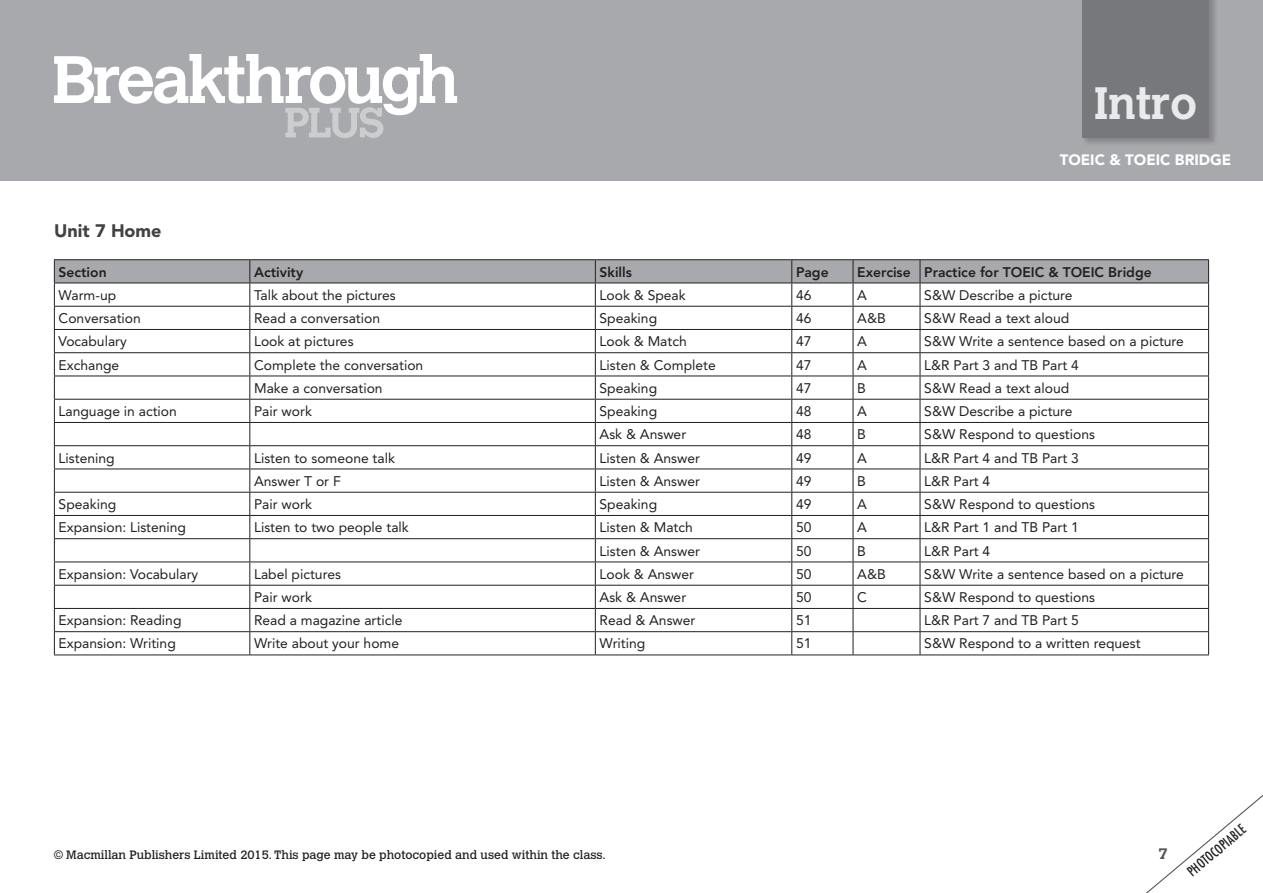
<style>
.page{position:relative;width:1263px;height:893px;background:#fff}
.page>*{position:absolute;margin:0;border:0;box-sizing:border-box;transform-origin:0 0}
.t1{font:700 45px "Calvert MT Std";color:#e9eaeb}
.t2{font:900 18px "Avenir LT Std";color:#414243}
.t3{font:900 15px "Avenir LT Std";color:#fff}
.t4{font:700 15px "Calvert MT Std";color:#57585a}
.t5{font:13.8px "Avenir LT Std";color:#231f20}
.t6{font:800 13.8px "Avenir LT Std";color:#231f20}
.t7{font:condensed 13.5px "Futura Std";color:#231f20}
.t8{font:12px "Calvert MT Std";color:#231f20}
</style>
<div class="page">
<div style="left:0;top:0;width:1263px;height:181px;background:#a8a9ad"></div>
<svg style="left:1146px;top:794px;width:117px;height:99px"></svg>
<svg style="left:54px;top:54px;width:403px;height:84px"></svg>
<div style="left:1082px;top:0;width:136px;height:146px;background:#231f20;opacity:.25"></div>
<div style="left:1082px;top:0;width:127px;height:137px;background:#76787b"></div>
<hr style="left:54px;top:259px;width:196px;height:1px;background:#231f20">
<hr style="left:250px;top:259px;width:345px;height:1px;background:#231f20">
<hr style="left:595px;top:259px;width:197px;height:1px;background:#231f20">
<hr style="left:792px;top:259px;width:61px;height:1px;background:#231f20">
<hr style="left:853px;top:259px;width:67px;height:1px;background:#231f20">
<hr style="left:920px;top:259px;width:289px;height:1px;background:#231f20">
<svg style="left:54px;top:260px;width:1155px;height:395px"></svg>
<hr style="left:54px;top:655px;width:196px;height:1px;background:#231f20">
<hr style="left:250px;top:655px;width:345px;height:1px;background:#231f20">
<hr style="left:595px;top:655px;width:197px;height:1px;background:#231f20">
<hr style="left:792px;top:655px;width:61px;height:1px;background:#231f20">
<hr style="left:853px;top:655px;width:67px;height:1px;background:#231f20">
<hr style="left:920px;top:655px;width:289px;height:1px;background:#231f20">
<h1 class="t1" style="left:1094px;top:75px;width:105px">Intro</h1>
<p class="t3" style="left:1060px;top:150px;width:173px">TOEIC &amp; TOEIC BRIDGE</p>
<h2 class="t2" style="left:54px;top:220px;width:109px">Unit 7 Home</h2>
<p class="t6" style="left:59px;top:264px;width:50px">Section</p>
<p class="t6" style="left:254px;top:264px;width:51px">Activity</p>
<p class="t6" style="left:600px;top:264px;width:34px">Skills</p>
<p class="t6" style="left:796px;top:264px;width:34px">Page</p>
<p class="t6" style="left:857px;top:264px;width:296px">Exercise Practice for TOEIC &amp; TOEIC Bridge</p>
<p class="t5" style="left:59px;top:287px;width:59px">Warm-up</p>
<p class="t5" style="left:254px;top:287px;width:143px">Talk about the pictures</p>
<p class="t5" style="left:600px;top:287px;width:88px">Look &amp; Speak</p>
<p class="t5" style="left:796px;top:287px;width:17px">46</p>
<p class="t5" style="left:857px;top:287px;width:11px">A</p>
<p class="t5" style="left:924px;top:287px;width:150px">S&amp;W Describe a picture</p>
<p class="t5" style="left:59px;top:310px;width:84px">Conversation</p>
<p class="t5" style="left:254px;top:310px;width:127px">Read a conversation</p>
<p class="t5" style="left:600px;top:310px;width:59px">Speaking</p>
<p class="t5" style="left:796px;top:310px;width:17px">46</p>
<p class="t5" style="left:857px;top:310px;width:30px">A&amp;B</p>
<p class="t5" style="left:924px;top:310px;width:146px">S&amp;W Read a text aloud</p>
<p class="t5" style="left:59px;top:333px;width:70px">Vocabulary</p>
<p class="t5" style="left:254px;top:333px;width:101px">Look at pictures</p>
<p class="t5" style="left:600px;top:333px;width:89px">Look &amp; Match</p>
<p class="t5" style="left:796px;top:333px;width:17px">47</p>
<p class="t5" style="left:857px;top:333px;width:11px">A</p>
<p class="t5" style="left:924px;top:333px;width:261px">S&amp;W Write a sentence based on a picture</p>
<p class="t5" style="left:59px;top:357px;width:62px">Exchange</p>
<p class="t5" style="left:254px;top:357px;width:171px">Complete the conversation</p>
<p class="t5" style="left:600px;top:357px;width:118px">Listen &amp; Complete</p>
<p class="t5" style="left:796px;top:357px;width:17px">47</p>
<p class="t5" style="left:857px;top:357px;width:11px">A</p>
<p class="t5" style="left:924px;top:357px;width:156px">L&amp;R Part 3 and TB Part 4</p>
<p class="t5" style="left:254px;top:380px;width:130px">Make a conversation</p>
<p class="t5" style="left:600px;top:380px;width:59px">Speaking</p>
<p class="t5" style="left:796px;top:380px;width:17px">47</p>
<p class="t5" style="left:857px;top:380px;width:10px">B</p>
<p class="t5" style="left:924px;top:380px;width:146px">S&amp;W Read a text aloud</p>
<p class="t5" style="left:59px;top:403px;width:120px">Language in action</p>
<p class="t5" style="left:254px;top:403px;width:59px">Pair work</p>
<p class="t5" style="left:600px;top:403px;width:59px">Speaking</p>
<p class="t5" style="left:796px;top:403px;width:17px">48</p>
<p class="t5" style="left:857px;top:403px;width:11px">A</p>
<p class="t5" style="left:924px;top:403px;width:150px">S&amp;W Describe a picture</p>
<p class="t5" style="left:600px;top:426px;width:88px">Ask &amp; Answer</p>
<p class="t5" style="left:796px;top:426px;width:17px">48</p>
<p class="t5" style="left:857px;top:426px;width:10px">B</p>
<p class="t5" style="left:924px;top:426px;width:172px">S&amp;W Respond to questions</p>
<p class="t5" style="left:59px;top:450px;width:58px">Listening</p>
<p class="t5" style="left:254px;top:450px;width:142px">Listen to someone talk</p>
<p class="t5" style="left:600px;top:450px;width:102px">Listen &amp; Answer</p>
<p class="t5" style="left:796px;top:450px;width:17px">49</p>
<p class="t5" style="left:857px;top:450px;width:11px">A</p>
<p class="t5" style="left:924px;top:450px;width:156px">L&amp;R Part 4 and TB Part 3</p>
<p class="t5" style="left:254px;top:473px;width:88px">Answer T or F</p>
<p class="t5" style="left:600px;top:473px;width:102px">Listen &amp; Answer</p>
<p class="t5" style="left:796px;top:473px;width:17px">49</p>
<p class="t5" style="left:857px;top:473px;width:10px">B</p>
<p class="t5" style="left:924px;top:473px;width:68px">L&amp;R Part 4</p>
<p class="t5" style="left:59px;top:496px;width:59px">Speaking</p>
<p class="t5" style="left:254px;top:496px;width:59px">Pair work</p>
<p class="t5" style="left:600px;top:496px;width:59px">Speaking</p>
<p class="t5" style="left:796px;top:496px;width:17px">49</p>
<p class="t5" style="left:857px;top:496px;width:11px">A</p>
<p class="t5" style="left:924px;top:496px;width:172px">S&amp;W Respond to questions</p>
<p class="t5" style="left:59px;top:519px;width:129px">Expansion: Listening</p>
<p class="t5" style="left:254px;top:519px;width:156px">Listen to two people talk</p>
<p class="t5" style="left:600px;top:519px;width:95px">Listen &amp; Match</p>
<p class="t5" style="left:796px;top:519px;width:17px">50</p>
<p class="t5" style="left:857px;top:519px;width:11px">A</p>
<p class="t5" style="left:924px;top:519px;width:156px">L&amp;R Part 1 and TB Part 1</p>
<p class="t5" style="left:600px;top:543px;width:102px">Listen &amp; Answer</p>
<p class="t5" style="left:796px;top:543px;width:17px">50</p>
<p class="t5" style="left:857px;top:543px;width:10px">B</p>
<p class="t5" style="left:924px;top:543px;width:68px">L&amp;R Part 4</p>
<p class="t5" style="left:59px;top:566px;width:141px">Expansion: Vocabulary</p>
<p class="t5" style="left:254px;top:566px;width:88px">Label pictures</p>
<p class="t5" style="left:600px;top:566px;width:96px">Look &amp; Answer</p>
<p class="t5" style="left:796px;top:566px;width:17px">50</p>
<p class="t5" style="left:857px;top:566px;width:30px">A&amp;B</p>
<p class="t5" style="left:924px;top:566px;width:261px">S&amp;W Write a sentence based on a picture</p>
<p class="t5" style="left:254px;top:589px;width:59px">Pair work</p>
<p class="t5" style="left:600px;top:589px;width:88px">Ask &amp; Answer</p>
<p class="t5" style="left:796px;top:589px;width:17px">50</p>
<p class="t5" style="left:857px;top:589px;width:11px">C</p>
<p class="t5" style="left:924px;top:589px;width:172px">S&amp;W Respond to questions</p>
<p class="t5" style="left:59px;top:612px;width:124px">Expansion: Reading</p>
<p class="t5" style="left:254px;top:612px;width:150px">Read a magazine article</p>
<p class="t5" style="left:600px;top:612px;width:97px">Read &amp; Answer</p>
<p class="t5" style="left:796px;top:612px;width:17px">51</p>
<p class="t5" style="left:924px;top:612px;width:156px">L&amp;R Part 7 and TB Part 5</p>
<p class="t5" style="left:59px;top:636px;width:119px">Expansion: Writing</p>
<p class="t5" style="left:254px;top:636px;width:147px">Write about your home</p>
<p class="t5" style="left:600px;top:636px;width:47px">Writing</p>
<p class="t5" style="left:796px;top:636px;width:17px">51</p>
<p class="t5" style="left:924px;top:636px;width:218px">S&amp;W Respond to a written request</p>
<p class="t8" style="left:54px;top:848px;width:553px">© Macmillan Publishers Limited 2015. This page may be photocopied and used within the class.</p>
<p class="t4" style="left:1158px;top:844px;width:11px">7</p>
<p class="t7" style="left:1184px;top:867px;width:73px;rotate:-40deg">PHOTOCOPIABLE</p>
</div>
